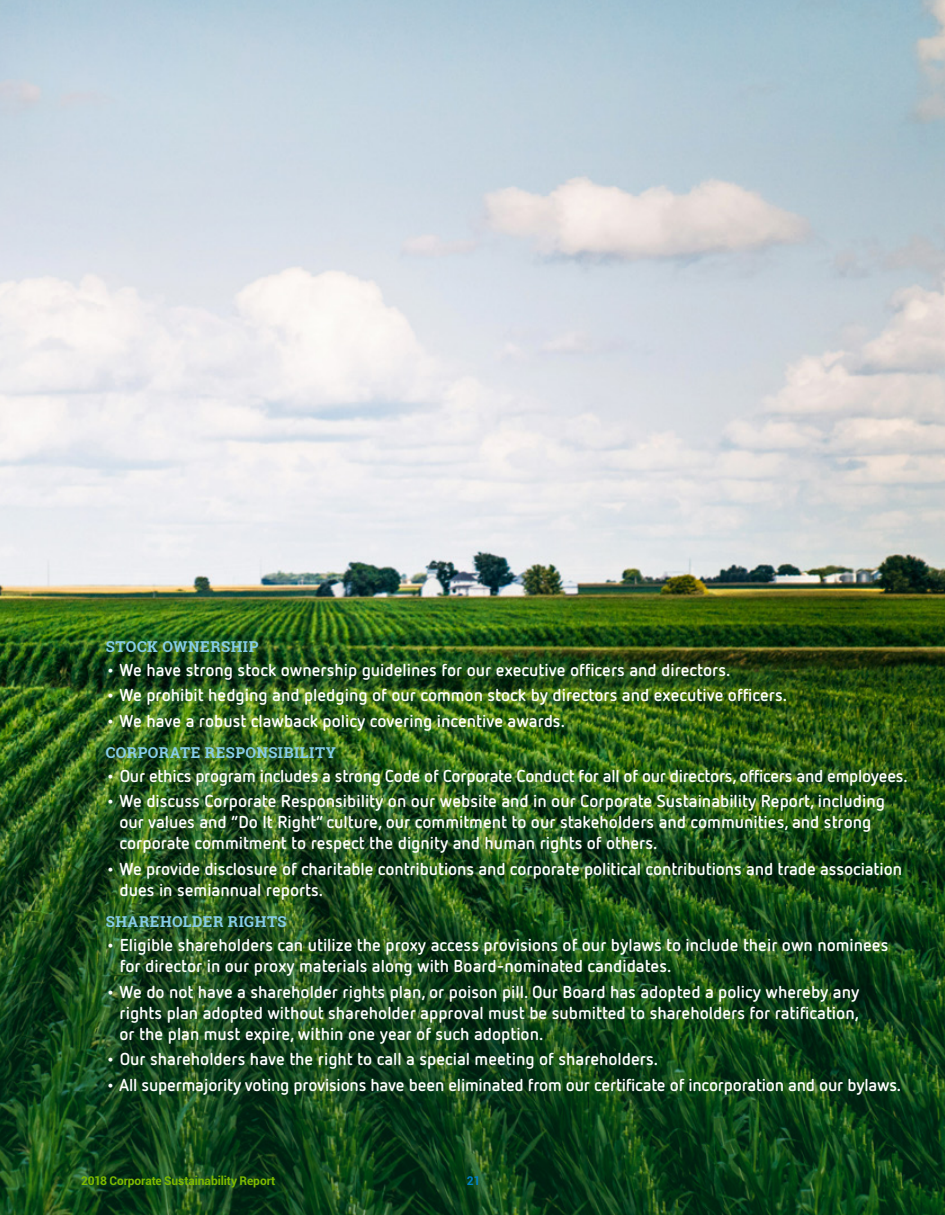
<style>
.page{position:relative;width:945px;height:1215px;background:#fff}
.page>*{position:absolute;margin:0;border:0;box-sizing:border-box;transform-origin:0 0}
.t1{font:700 17.25px/21px "Netto OT";color:#fff}
.t2{font:700 15px "Roboto Slab";letter-spacing:.035em;color:#86cde9}
.t3{font:700 12px "Roboto";letter-spacing:-.01em;color:#7ebb00}
.t4{font:700 12px "Roboto";color:#0081c9}
</style>
<div class="page">
<img style="left:0;top:394px;width:945px;height:821px">
<p class="t2" style="left:106px;top:636px;width:154px">STOCK OWNERSHIP</p>
<p class="t1" style="left:106px;top:659px;width:626px">• We have strong stock ownership guidelines for our executive officers and directors.</p>
<p class="t1" style="left:106px;top:684px;width:683px">• We prohibit hedging and pledging of our common stock by directors and executive officers.</p>
<p class="t1" style="left:106px;top:710px;width:461px">• We have a robust clawback policy covering incentive awards.</p>
<p class="t2" style="left:106px;top:742px;width:232px">CORPORATE RESPONSIBILITY</p>
<p class="t1" style="left:106px;top:765px;width:804px">• Our ethics program includes a strong Code of Corporate Conduct for all of our directors, officers and employees.</p>
<p class="t1" style="left:120px;top:790px;width:767px;text-indent:-14px">• We discuss Corporate Responsibility on our website and in our Corporate Sustainability Report, including our values and “Do It Right” culture, our commitment to our stakeholders and communities, and strong corporate commitment to respect the dignity and human rights of others.</p>
<p class="t1" style="left:120px;top:858px;width:784px;text-indent:-14px">• We provide disclosure of charitable contributions and corporate political contributions and trade association dues in semiannual reports.</p>
<p class="t2" style="left:106px;top:912px;width:182px">SHAREHOLDER RIGHTS</p>
<p class="t1" style="left:120px;top:934px;width:770px;text-indent:-14px">• Eligible shareholders can utilize the proxy access provisions of our bylaws to include their own nominees for director in our proxy materials along with Board-nominated candidates.</p>
<p class="t1" style="left:120px;top:981px;width:741px;text-align:justify;text-indent:-14px">• We do not have a shareholder rights plan, or poison pill. Our Board has adopted a policy whereby any rights plan adopted without shareholder approval must be submitted to shareholders for ratification, or the plan must expire, within one year of such adoption.</p>
<p class="t1" style="left:106px;top:1048px;width:554px">• Our shareholders have the right to call a special meeting of shareholders.</p>
<p class="t1" style="left:106px;top:1074px;width:797px">• All supermajority voting provisions have been eliminated from our certificate of incorporation and our bylaws.</p>
<p class="t3" style="left:81px;top:1172px;width:196px">2018 Corporate Sustainability Report</p>
<p class="t4" style="left:467px;top:1172px;width:15px">21</p>
</div>
